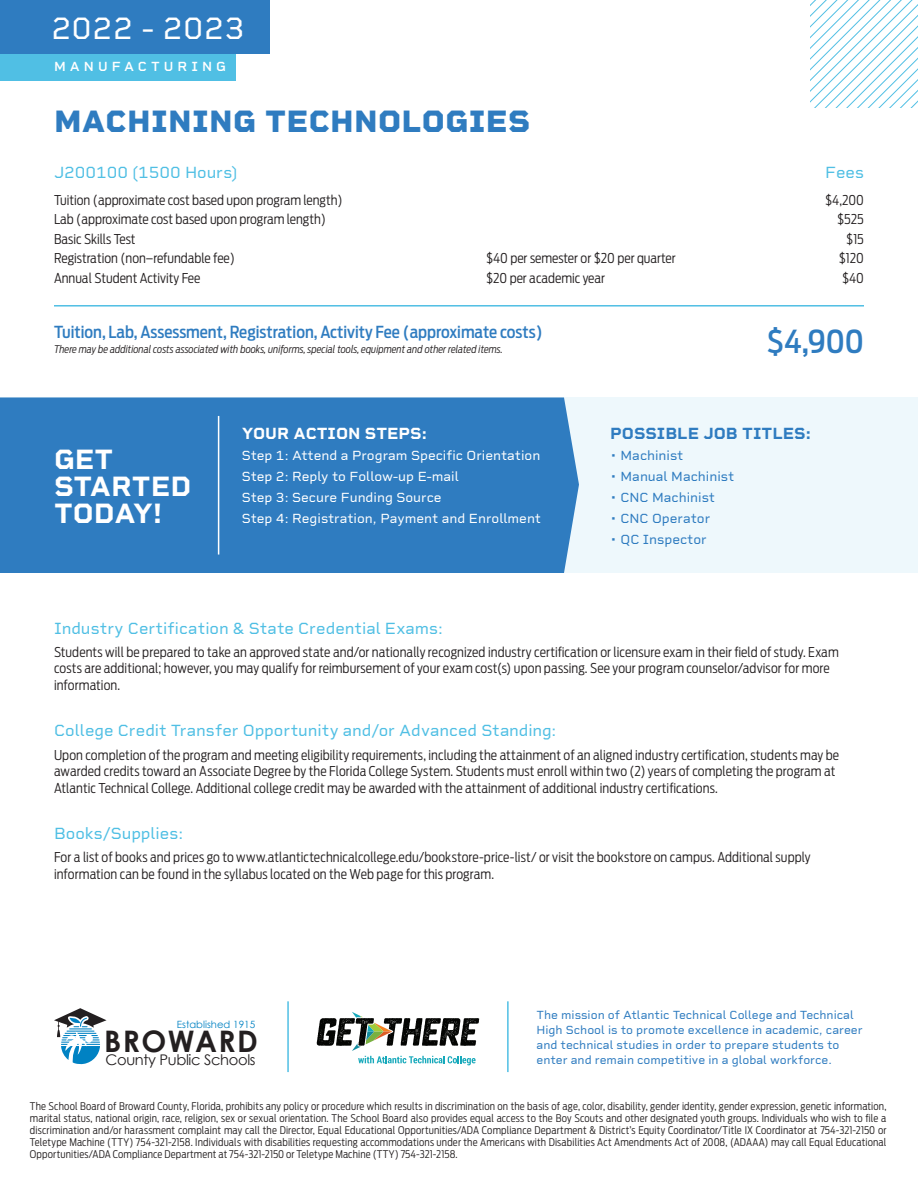
<style>
.page{position:relative;width:918px;height:1188px;background:#fff}
.page>*{position:absolute;margin:0;border:0;box-sizing:border-box;transform-origin:0 0}
.program_subhead{font:800 31.5px "Rigid Square";letter-spacing:.01em;color:#2f7cc0}
.t1{font:31.5px "Rigid Square";letter-spacing:.01em;color:#fff}
.t2{font:500 31.5px "Antenna Cond";color:#2f7cc0}
.t3{font:700 29.7px "Century Gothic";letter-spacing:.05em;color:#231f20}
.t4{font:700 28.5px "Rigid Square";color:#fff}
.copy_subhead{font:16.5px "Rigid Square";color:#50bfe4}
.t5{font:500 16.5px "Antenna Cond";color:#2f7cc0}
.t6{font:700 16.5px "Rigid Square";color:#2f7cc0}
.t7{font:700 16.5px "Rigid Square";color:#fff}
.t8{font:14.7px "Century Gothic";letter-spacing:-.025em;color:#231f20}
.copy{font:300 13.5px/16.5px "Antenna Cond";letter-spacing:.005em;color:#231f20}
.t9{font:13.5px "Rigid Square";color:#fff}
.t10{font:13.5px "Rigid Square";color:#2f7cc0}
.t11{font:600 13.5px "Rigid Square";letter-spacing:.3em;color:#fff}
.t12{font:12px/15px "Rigid Square";color:#2f7cc0}
.t13{font:300 10.5px/12px "Antenna Cond";letter-spacing:.015em;color:#231f20;text-align:justify}
.t14{font:italic 300 10.5px "Antenna Cond";color:#231f20}
.t15{font:10.05px "Century Gothic";color:#0082c3}
</style>
<div class="page">
<div style="left:0;top:0;width:270px;height:54px;background:#2f7cc0"></div>
<svg style="left:810px;top:0;width:108px;height:108px"></svg>
<div style="left:0;top:54px;width:236px;height:27px;background:#50bfe4"></div>
<svg style="left:54px;top:1008px;width:53px;height:56px"></svg>
<svg style="left:317px;top:1012px;width:162px;height:53px"></svg>
<hr style="left:287px;top:1001px;width:2px;height:71px;background:#50bfe4">
<hr style="left:507px;top:1001px;width:2px;height:71px;background:#50bfe4">
<hr style="left:54px;top:305px;width:810px;height:2px;background:#50bfe4">
<div style="left:0;top:398px;width:918px;height:175px;background:#eef8fc"></div>
<div style="left:0;top:397px;width:579px;height:176px;background:#2f7cc0"></div>
<hr style="left:218px;top:416px;width:1px;height:139px;background:#fff">
<h1 class="t1" style="left:51px;top:9px;width:195px">2022 - 2023</h1>
<p class="t11" style="left:54px;top:58px;width:174px">MANUFACTURING</p>
<p class="program_subhead" style="left:54px;top:102px;width:478px">MACHINING TECHNOLOGIES</p>
<p class="copy_subhead" style="left:54px;top:163px;width:185px">J200100 (1500 Hours)</p>
<p class="copy_subhead" style="left:825px;top:163px;width:40px">Fees</p>
<p class="copy" style="left:54px;top:191px;width:290px">Tuition (approximate cost based upon program length)</p>
<p class="copy" style="left:825px;top:191px;width:40px">$4,200</p>
<p class="copy" style="left:54px;top:211px;width:274px">Lab (approximate cost based upon program length)</p>
<p class="copy" style="left:837px;top:211px;width:28px">$525</p>
<p class="copy" style="left:54px;top:230px;width:83px">Basic Skills Test</p>
<p class="copy" style="left:846px;top:230px;width:19px">$15</p>
<p class="copy" style="left:54px;top:250px;width:183px">Registration (non–refundable fee)</p>
<p class="copy" style="left:486px;top:250px;width:191px">$40 per semester or $20 per quarter</p>
<p class="copy" style="left:839px;top:250px;width:27px">$120</p>
<p class="copy" style="left:54px;top:269px;width:148px">Annual Student Activity Fee</p>
<p class="copy" style="left:486px;top:269px;width:121px">$20 per academic year</p>
<p class="copy" style="left:842px;top:269px;width:23px">$40</p>
<p class="t5" style="left:54px;top:322px;width:490px">Tuition, Lab, Assessment, Registration, Activity Fee (approximate costs)</p>
<p class="t14" style="left:54px;top:343px;width:450px">There may be additional costs associated with books, uniforms, special tools, equipment and other related items.</p>
<p class="t4" style="left:54px;top:442px;width:61px">GET</p>
<p class="t4" style="left:54px;top:469px;width:139px">STARTED</p>
<p class="t4" style="left:54px;top:496px;width:110px">TODAY!</p>
<p class="t7" style="left:242px;top:423px;width:187px">YOUR ACTION STEPS:</p>
<p class="t9" style="left:242px;top:447px;width:300px">Step 1: Attend a Program Specific Orientation</p>
<p class="t9" style="left:242px;top:468px;width:219px">Step 2: Reply to Follow-up E-mail</p>
<p class="t9" style="left:242px;top:489px;width:202px">Step 3: Secure Funding Source</p>
<p class="t9" style="left:242px;top:510px;width:301px">Step 4: Registration, Payment and Enrollment</p>
<p class="t2" style="left:767px;top:323px;width:99px">$4,900</p>
<p class="t6" style="left:610px;top:423px;width:202px">POSSIBLE JOB TITLES:</p>
<p class="t10" style="left:610px;top:447px;width:75px">• Machinist</p>
<p class="t10" style="left:610px;top:468px;width:125px">• Manual Machinist</p>
<p class="t10" style="left:610px;top:489px;width:106px">• CNC Machinist</p>
<p class="t10" style="left:610px;top:510px;width:101px">• CNC Operator</p>
<p class="t10" style="left:610px;top:531px;width:98px">• QC Inspector</p>
<p class="copy_subhead" style="left:54px;top:618px;width:390px">Industry Certification &amp; State Credential Exams:</p>
<p class="copy" style="left:54px;top:644px;width:786px">Students will be prepared to take an approved state and/or nationally recognized industry certification or licensure exam in their field of study. Exam costs are additional; however, you may qualify for reimbursement of your exam cost(s) upon passing. See your program counselor/advisor for more information.</p>
<p class="copy_subhead" style="left:54px;top:721px;width:504px">College Credit Transfer Opportunity and/or Advanced Standing:</p>
<p class="copy" style="left:54px;top:746px;width:787px">Upon completion of the program and meeting eligibility requirements, including the attainment of an aligned industry certification, students may be awarded credits toward an Associate Degree by the Florida College System. Students must enroll within two (2) years of completing the program at<br>Atlantic Technical College. Additional college credit may be awarded with the attainment of additional industry certifications.</p>
<p class="copy_subhead" style="left:54px;top:823px;width:131px">Books/Supplies:</p>
<p class="copy" style="left:54px;top:849px;width:758px">For a list of books and prices go to www.atlantictechnicalcollege.edu/bookstore-price-list/ or visit the bookstore on campus. Additional supply information can be found in the syllabus located on the Web page for this program.</p>
<p class="t15" style="left:177px;top:1018px;width:80px">Established 1915</p>
<p class="t12" style="left:537px;top:1007px;width:328px">The mission of Atlantic Technical College and Technical High School is to promote excellence in academic, career and technical studies in order to prepare students to enter and remain competitive in a global workforce.</p>
<h2 class="t3" style="left:104px;top:1022px;width:155px">BROWARD</h2>
<p class="t8" style="left:106px;top:1051px;width:152px">County Public Schools</p>
<p class="t13" style="left:30px;top:1100px;width:858px">The School Board of Broward County, Florida, prohibits any policy or procedure which results in discrimination on the basis of age, color, disability, gender identity, gender expression, genetic information, marital status, national origin, race, religion, sex or sexual orientation. The School Board also provides equal access to the Boy Scouts and other designated youth groups. Individuals who wish to file a discrimination and/or harassment complaint may call the Director, Equal Educational Opportunities/ADA Compliance Department &amp; District’s Equity Coordinator/Title IX Coordinator at 754-321-2150 or Teletype Machine (TTY) 754-321-2158. Individuals with disabilities requesting accommodations under the Americans with Disabilities Act Amendments Act of 2008, (ADAAA) may call Equal Educational Opportunities/ADA Compliance Department at 754-321-2150 or Teletype Machine (TTY) 754-321-2158.</p>
</div>
